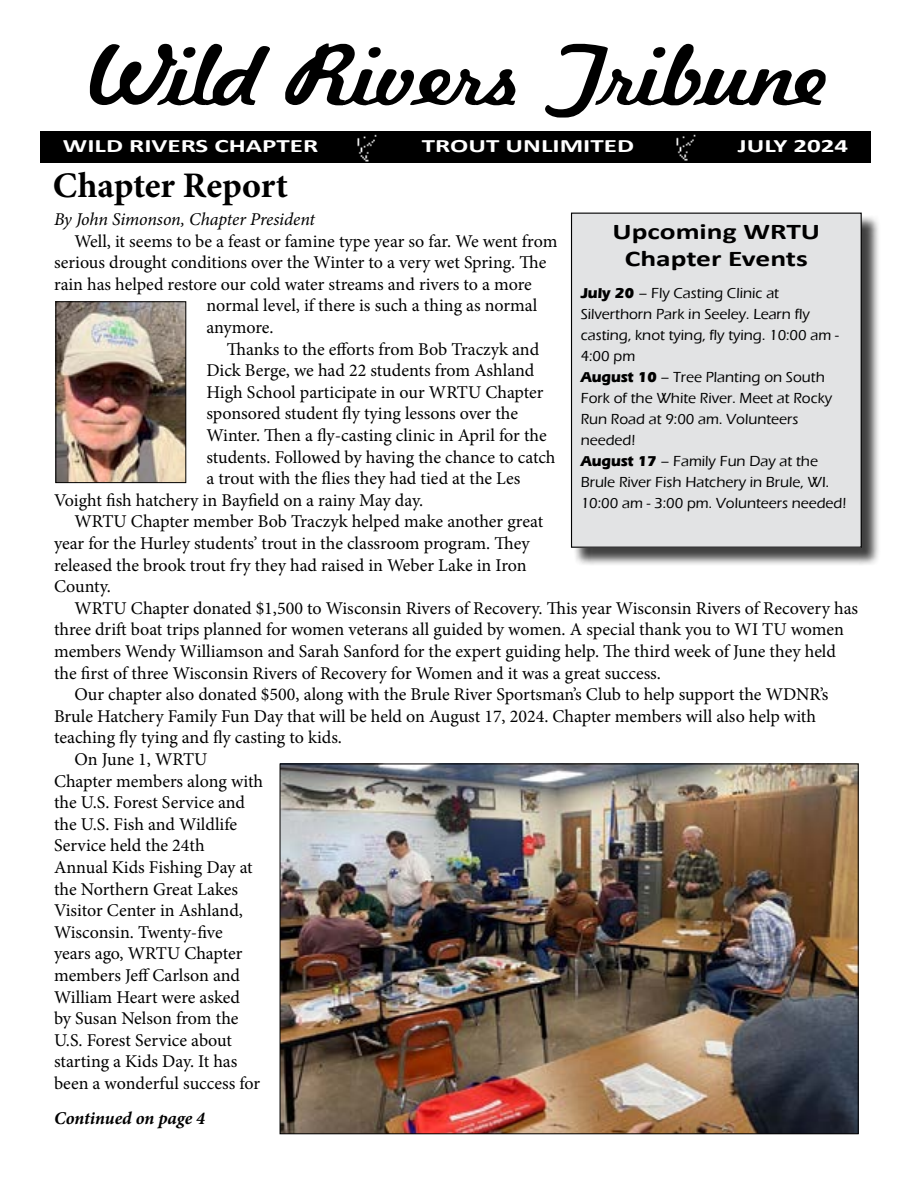
<style>
.page{position:relative;width:918px;height:1188px;background:#fff}
.page>*{position:absolute;margin:0;border:0;box-sizing:border-box;transform-origin:0 0}
.t1{font:61.2px "Kavaler Kursive";color:#000;scale:1.18 1}
.t2{font:700 36px "Minion Pro";letter-spacing:-.005em;color:#000}
.t3{font:700 22.5px/27px "Calibri";color:#000;text-align:center;scale:1.31 1}
.t4{font:700 18.9px "Calibri";color:#fff;scale:1.43 1}
.t5{font:18px "Minion Pro";letter-spacing:-.005em;color:#000}
.t6{font:italic 18px "Minion Pro";letter-spacing:-.01em;color:#000}
.t7{font:italic 700 18px "Minion Pro";color:#000}
.t8{font:500 15px/21px "Eras ITC";color:#000}
.s1{font-family:"Eras IT Cby BT";font-weight:700}
</style>
<div class="page">
<div style="left:40px;top:132px;width:831px;height:31px;background:#000"></div>
<img style="left:357px;top:134px;width:20px;height:28px">
<img style="left:676px;top:134px;width:20px;height:27px">
<img style="left:58px;top:303px;width:126px;height:178px">
<div style="left:56px;top:301px;width:130px;height:182px;border:1px solid #000"></div>
<div style="left:574px;top:215px;width:307px;height:351px;background:#000;opacity:.75"></div>
<div style="left:572px;top:213px;width:289px;height:334px;background:#e2e3e4"></div>
<div style="left:571px;top:213px;width:291px;height:335px;border:1px solid #000"></div>
<img style="left:282px;top:766px;width:575px;height:366px">
<h1 class="t1" style="left:90px;top:38px;width:621px">Wild Rivers Tribune</h1>
<p class="t4" style="left:63px;top:132px;width:180px">WILD RIVERS CHAPTER</p>
<p class="t4" style="left:422px;top:132px;width:150px">TROUT UNLIMITED</p>
<p class="t4" style="left:738px;top:132px;width:79px">JULY 2024</p>
<h2 class="t2" style="left:53px;top:161px;width:237px">Chapter Report</h2>
<p class="t3" style="left:613px;top:218px;width:160px">Upcoming WRTU<br>Chapter Events</p>
<p class="t8" style="left:581px;top:282px;width:267px"><span class="s1">July 20</span> – Fly Casting Clinic at<br>Silverthorn Park in Seeley. Learn fly casting, knot tying, fly tying. 10:00 am -<br>4:00 pm<br><span class="s1">August 10</span> – Tree Planting on South<br>Fork of the White River. Meet at Rocky<br>Run Road at 9:00 am. Volunteers needed!<br><span class="s1">August 17</span> – Family Fun Day at the<br>Brule River Fish Hatchery in Brule, WI.<br>10:00 am - 3:00 pm. Volunteers needed!</p>
<p class="t6" style="left:54px;top:207px;width:263px">By John Simonson, Chapter President</p>
<p class="t5" style="left:74px;top:229px;width:484px">Well, it seems to be a feast or famine type year so far. We went from</p>
<p class="t5" style="left:54px;top:250px;width:494px">serious drought conditions over the Winter to a very wet Spring. The</p>
<p class="t5" style="left:54px;top:272px;width:479px">rain has helped restore our cold water streams and rivers to a more</p>
<p class="t5" style="left:206px;top:294px;width:333px">normal level, if there is such a thing as normal</p>
<p class="t5" style="left:206px;top:315px;width:69px">anymore.</p>
<p class="t5" style="left:227px;top:337px;width:314px">Thanks to the efforts from Bob Traczyk and</p>
<p class="t5" style="left:206px;top:358px;width:330px">Dick Berge, we had 22 students from Ashland</p>
<p class="t5" style="left:206px;top:380px;width:339px">High School participate in our WRTU Chapter</p>
<p class="t5" style="left:206px;top:402px;width:313px">sponsored student fly tying lessons over the</p>
<p class="t5" style="left:206px;top:423px;width:342px">Winter. Then a fly-casting clinic in April for the</p>
<p class="t5" style="left:206px;top:445px;width:351px">students. Followed by having the chance to catch</p>
<p class="t5" style="left:206px;top:466px;width:316px">a trout with the flies they had tied at the Les</p>
<p class="t5" style="left:54px;top:488px;width:371px">Voight fish hatchery in Bayfield on a rainy May day.</p>
<p class="t5" style="left:74px;top:510px;width:470px">WRTU Chapter member Bob Traczyk helped make another great</p>
<p class="t5" style="left:54px;top:531px;width:477px">year for the Hurley students’ trout in the classroom program. They</p>
<p class="t5" style="left:54px;top:553px;width:474px">released the brook trout fry they had raised in Weber Lake in Iron</p>
<p class="t5" style="left:54px;top:574px;width:58px">County.</p>
<p class="t5" style="left:74px;top:596px;width:785px">WRTU Chapter donated $1,500 to Wisconsin Rivers of Recovery. This year Wisconsin Rivers of Recovery has</p>
<p class="t5" style="left:54px;top:618px;width:792px">three drift boat trips planned for women veterans all guided by women. A special thank you to WI TU women</p>
<p class="t5" style="left:54px;top:639px;width:784px">members Wendy Williamson and Sarah Sanford for the expert guiding help. The third week of June they held</p>
<p class="t5" style="left:54px;top:661px;width:608px">the first of three Wisconsin Rivers of Recovery for Women and it was a great success.</p>
<p class="t5" style="left:74px;top:682px;width:756px">Our chapter also donated $500, along with the Brule River Sportsman’s Club to help support the WDNR’s</p>
<p class="t5" style="left:54px;top:704px;width:764px">Brule Hatchery Family Fun Day that will be held on August 17, 2024. Chapter members will also help with</p>
<p class="t5" style="left:54px;top:726px;width:290px">teaching fly tying and fly casting to kids.</p>
<p class="t5" style="left:74px;top:747px;width:135px">On June 1, WRTU</p>
<p class="t5" style="left:54px;top:769px;width:211px">Chapter members along with</p>
<p class="t5" style="left:54px;top:790px;width:193px">the U.S. Forest Service and</p>
<p class="t5" style="left:54px;top:812px;width:185px">the U.S. Fish and Wildlife</p>
<p class="t5" style="left:54px;top:834px;width:152px">Service held the 24th</p>
<p class="t5" style="left:54px;top:855px;width:200px">Annual Kids Fishing Day at</p>
<p class="t5" style="left:54px;top:877px;width:186px">the Northern Great Lakes</p>
<p class="t5" style="left:54px;top:898px;width:190px">Visitor Center in Ashland,</p>
<p class="t5" style="left:54px;top:920px;width:170px">Wisconsin. Twenty-five</p>
<p class="t5" style="left:54px;top:942px;width:190px">years ago, WRTU Chapter</p>
<p class="t5" style="left:54px;top:963px;width:188px">members Jeff Carlson and</p>
<p class="t5" style="left:54px;top:985px;width:188px">William Heart were asked</p>
<p class="t5" style="left:54px;top:1006px;width:186px">by Susan Nelson from the</p>
<p class="t5" style="left:54px;top:1028px;width:180px">U.S. Forest Service about</p>
<p class="t5" style="left:54px;top:1050px;width:185px">starting a Kids Day. It has</p>
<p class="t5" style="left:54px;top:1071px;width:208px">been a wonderful success for</p>
<p class="t7" style="left:54px;top:1105px;width:153px">Continued on page 4</p>
</div>
